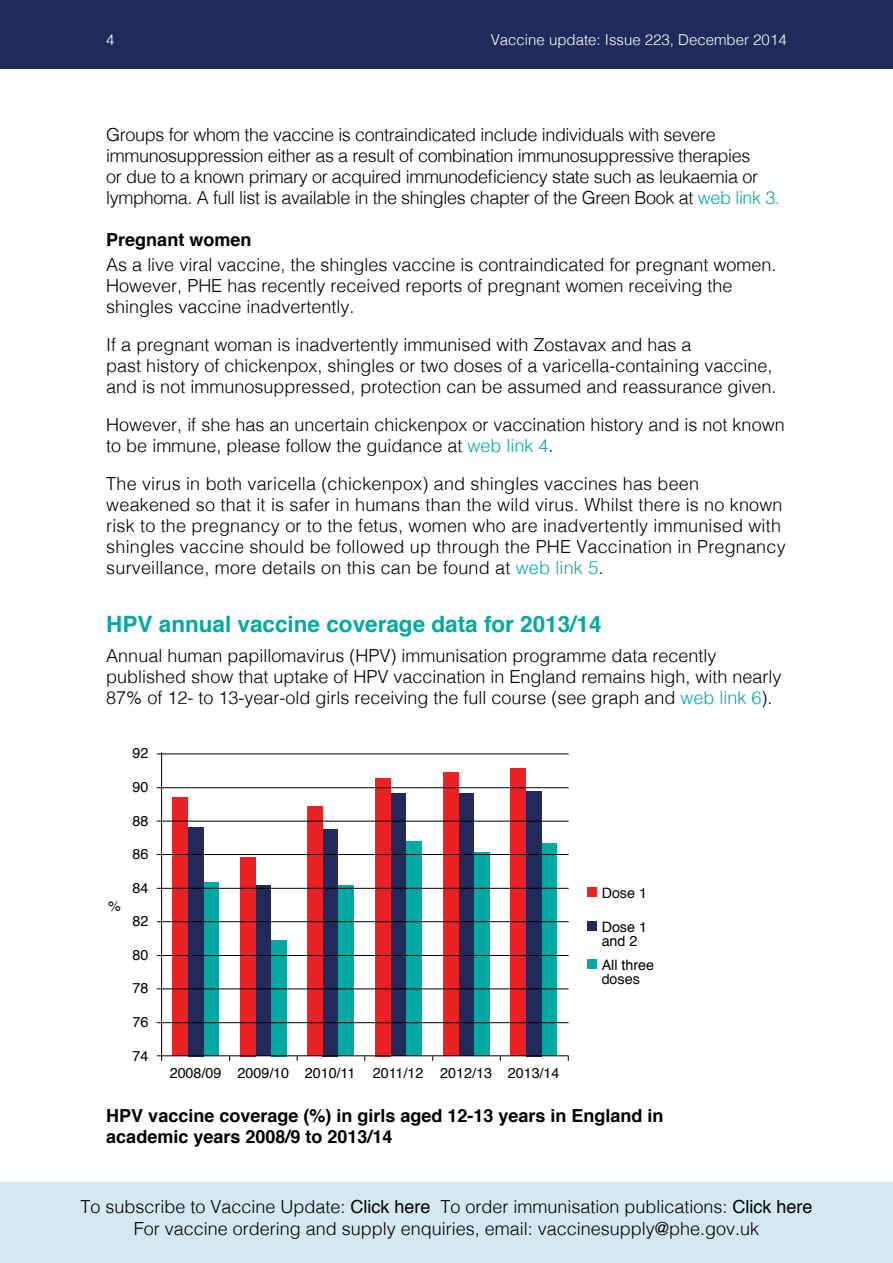
<style>
.page{position:relative;width:893px;height:1263px;background:#fff}
.page>*{position:absolute;margin:0;border:0;box-sizing:border-box;transform-origin:0 0}
.t1{font:700 22.5px "Helvetica";color:#00a9a1}
.Body_1{font:300 18px/21px "Helvetica";color:#000}
.Body_1-2{font:300 18px/21px "Helvetica";letter-spacing:-.02em;color:#000}
.t2{font:700 18px/21px "Helvetica";color:#000}
.t3{font:300 15px "Helvetica";color:#fff}
.t4{font:14.25px/14.2px "Helvetica";color:#000}
.s1{color:#00a9a1}
.s2{font-weight:400}
</style>
<div class="page">
<div style="left:0;top:0;width:893px;height:68px;background:#212a5b"></div>
<div style="left:0;top:1182px;width:893px;height:81px;background:#d5e7f1"></div>
<div style="left:541px;top:843px;width:16px;height:213px;background:#00a9a1"></div>
<div style="left:526px;top:791px;width:16px;height:265px;background:#212a5b"></div>
<div style="left:510px;top:769px;width:16px;height:287px;background:#ed2124"></div>
<div style="left:406px;top:841px;width:15px;height:215px;background:#00a9a1"></div>
<div style="left:390px;top:794px;width:16px;height:262px;background:#212a5b"></div>
<div style="left:375px;top:778px;width:15px;height:278px;background:#ed2124"></div>
<div style="left:338px;top:885px;width:15px;height:171px;background:#00a9a1"></div>
<div style="left:322px;top:829px;width:16px;height:227px;background:#212a5b"></div>
<div style="left:307px;top:806px;width:15px;height:250px;background:#ed2124"></div>
<div style="left:271px;top:940px;width:16px;height:116px;background:#00a9a1"></div>
<div style="left:256px;top:885px;width:15px;height:171px;background:#212a5b"></div>
<div style="left:240px;top:857px;width:16px;height:199px;background:#ed2124"></div>
<div style="left:203px;top:882px;width:16px;height:174px;background:#00a9a1"></div>
<div style="left:188px;top:827px;width:15px;height:229px;background:#212a5b"></div>
<div style="left:172px;top:798px;width:16px;height:258px;background:#ed2124"></div>
<div style="left:474px;top:852px;width:15px;height:204px;background:#00a9a1"></div>
<div style="left:458px;top:794px;width:16px;height:262px;background:#212a5b"></div>
<div style="left:443px;top:773px;width:15px;height:283px;background:#ed2124"></div>
<hr style="left:161px;top:752px;width:1px;height:309px;background:#000">
<hr style="left:157px;top:1055px;width:412px;height:1px;background:#000">
<hr style="left:157px;top:1022px;width:412px;height:1px;background:#000">
<hr style="left:157px;top:988px;width:412px;height:1px;background:#000">
<hr style="left:157px;top:955px;width:412px;height:1px;background:#000">
<hr style="left:157px;top:921px;width:412px;height:1px;background:#000">
<hr style="left:157px;top:888px;width:412px;height:1px;background:#000">
<hr style="left:157px;top:854px;width:412px;height:1px;background:#000">
<hr style="left:157px;top:821px;width:412px;height:1px;background:#000">
<hr style="left:157px;top:787px;width:412px;height:1px;background:#000">
<hr style="left:157px;top:753px;width:412px;height:1px;background:#000">
<div style="left:587px;top:887px;width:10px;height:10px;background:#ed2124"></div>
<div style="left:587px;top:921px;width:10px;height:10px;background:#212a5b"></div>
<div style="left:587px;top:959px;width:10px;height:10px;background:#00a9a1"></div>
<p class="t3" style="left:106px;top:27px;width:10px">4</p>
<p class="t3" style="left:491px;top:27px;width:297px">Vaccine update: Issue 223, December 2014</p>
<p class="Body_1-2" style="left:106px;top:122px;width:675px">Groups for whom the vaccine is contraindicated include individuals with severe immunosuppression either as a result of combination immunosuppressive therapies<br>or due to a known primary or acquired immunodeficiency state such as leukaemia or lymphoma. A full list is available in the shingles chapter of the Green Book at <span class="s1">web link 3.</span></p>
<p class="t2" style="left:106px;top:229px;width:147px">Pregnant women</p>
<p class="Body_1" style="left:106px;top:253px;width:672px">As a live viral vaccine, the shingles vaccine is contraindicated for pregnant women.<br>However, PHE has recently received reports of pregnant women receiving the shingles vaccine inadvertently.</p>
<p class="Body_1" style="left:106px;top:333px;width:672px">If a pregnant woman is inadvertently immunised with Zostavax and has a<br>past history of chickenpox, shingles or two doses of a varicella-containing vaccine, and is not immunosuppressed, protection can be assumed and reassurance given.</p>
<p class="Body_1" style="left:106px;top:413px;width:680px">However, if she has an uncertain chickenpox or vaccination history and is not known to be immune, please follow the guidance at <span class="s1">web link 4</span>.</p>
<p class="Body_1" style="left:106px;top:472px;width:681px">The virus in both varicella (chickenpox) and shingles vaccines has been weakened so that it is safer in humans than the wild virus. Whilst there is no known risk to the pregnancy or to the fetus, women who are inadvertently immunised with shingles vaccine should be followed up through the PHE Vaccination in Pregnancy surveillance, more details on this can be found at <span class="s1">web link 5</span>.</p>
<p class="t1" style="left:106px;top:605px;width:497px">HPV annual vaccine coverage data for 2013/14</p>
<p class="Body_1" style="left:106px;top:643px;width:677px">Annual human papillomavirus (HPV) immunisation programme data recently published show that uptake of HPV vaccination in England remains high, with nearly<br>87% of 12- to 13-year-old girls receiving the full course (see graph and <span class="s1">web link 6</span>).</p>
<p class="t4" style="left:133px;top:747px;width:17px">92</p>
<p class="t4" style="left:133px;top:780px;width:17px">90</p>
<p class="t4" style="left:133px;top:814px;width:17px">88</p>
<p class="t4" style="left:108px;top:899px;width:14px">%</p>
<p class="t4" style="left:133px;top:847px;width:17px">86</p>
<p class="t4" style="left:133px;top:881px;width:17px">84</p>
<p class="t4" style="left:133px;top:914px;width:17px">82</p>
<p class="t4" style="left:133px;top:948px;width:17px">80</p>
<p class="t4" style="left:133px;top:982px;width:17px">78</p>
<p class="t4" style="left:133px;top:1015px;width:17px">76</p>
<p class="t4" style="left:133px;top:1049px;width:17px">74</p>
<p class="t4" style="left:170px;top:1066px;width:391px">2008/09 2009/10 2010/11 2011/12 2012/13 2013/14</p>
<p class="t4" style="left:602px;top:886px;width:47px">Dose 1</p>
<p class="t4" style="left:602px;top:920px;width:47px">Dose 1 and 2</p>
<p class="t4" style="left:602px;top:958px;width:54px">All three doses</p>
<p class="t2" style="left:106px;top:1105px;width:559px">HPV vaccine coverage (%) in girls aged 12-13 years in England in academic years 2008/9 to 2013/14</p>
<p class="Body_1" style="left:80px;top:1194px;width:734px;line-height:22.5px;text-align:center">To subscribe to Vaccine Update: <span class="s2">Click here</span> To order immunisation publications: <span class="s2">Click here<br></span>For vaccine ordering and supply enquiries, email: vaccinesupply@phe.gov.uk</p>
</div>
